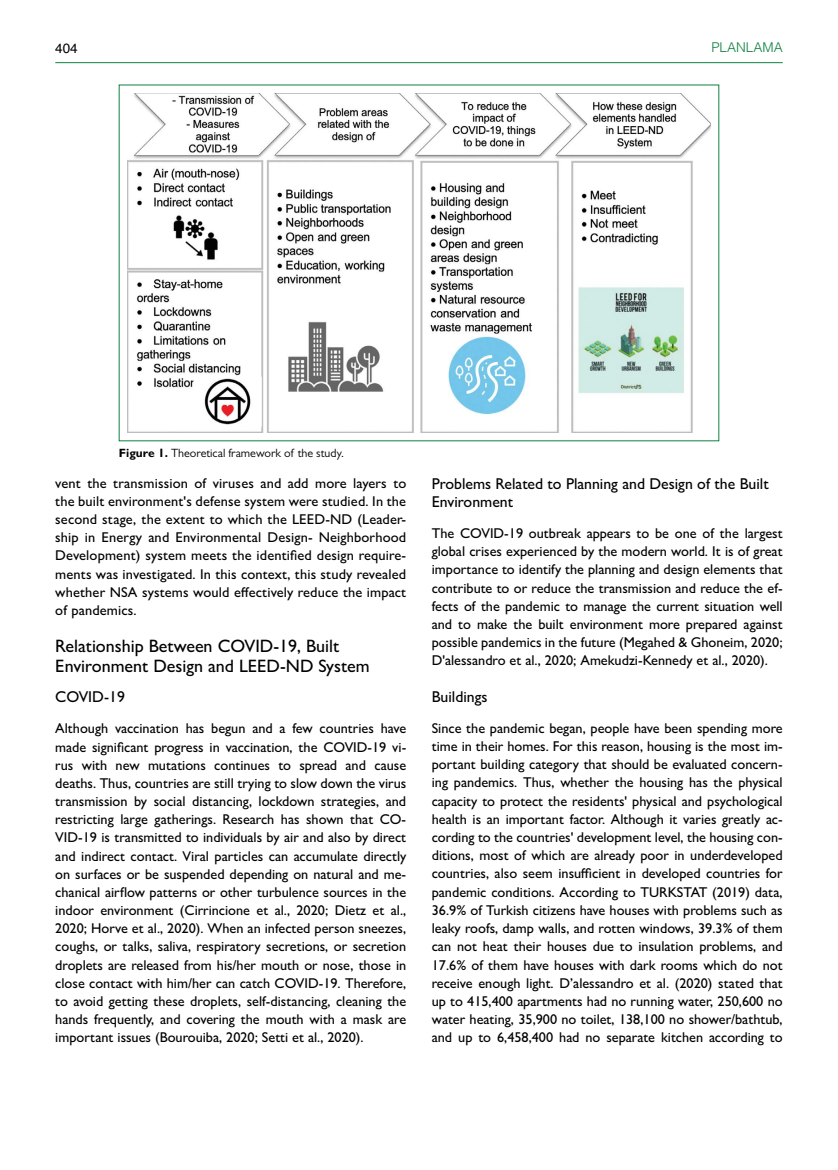
<style>
.page{position:relative;width:838px;height:1170px;background:#fff}
.page>*{position:absolute;margin:0;border:0;box-sizing:border-box;transform-origin:0 0}
.t1{font:500 18px/19.2px "Gill Sans MT Pro";color:#000}
.t2{font:500 15.75px/18.1px "Gill Sans MT Pro";color:#000}
.t3{font:500 14.25px/18.1px "Gill Sans MT Pro";color:#000;text-align:justify}
.t4{font:300 13.5px "Helvetica";color:#0f8140}
.t5{font:13.5px "Helvetica";color:#000}
.t6{font:12px "Gill Sans MT Pro";color:#000}
.s1{font-weight:700}
</style>
<div class="page">
<hr style="left:55px;top:62px;width:727px;height:1px;background:#0f8140">
<img style="left:127px;top:93px;width:583px;height:339px">
<p class="t5" style="left:55px;top:37px;width:24px">404</p>
<p class="t4" style="left:711px;top:36px;width:73px">PLANLAMA</p>
<p class="t6" style="left:119px;top:445px;width:226px"><span class="s1">Figure 1.</span> Theoretical framework of the study.</p>
<p class="t3" style="left:55px;top:473px;width:352px">vent the transmission of viruses and add more layers to the built environment's defense system were studied. In the second stage, the extent to which the LEED-ND (Leader&shy;ship in Energy and Environmental Design- Neighborhood Development) system meets the identified design require&shy;ments was investigated. In this context, this study revealed whether NSA systems would effectively reduce the impact of pandemics.</p>
<p class="t1" style="left:55px;top:636px;width:316px">Relationship Between COVID-19, Built<br>Environment Design and LEED-ND System</p>
<p class="t2" style="left:55px;top:688px;width:71px">COVID-19</p>
<p class="t3" style="left:55px;top:719px;width:352px">Although vaccination has begun and a few countries have made significant progress in vaccination, the COVID-19 vi&shy;rus with new mutations continues to spread and cause deaths. Thus, countries are still trying to slow down the virus transmission by social distancing, lockdown strategies, and restricting large gatherings. Research has shown that CO-VID-19 is transmitted to individuals by air and also by direct and indirect contact. Viral particles can accumulate directly on surfaces or be suspended depending on natural and me&shy;chanical airflow patterns or other turbulence sources in the indoor environment (Cirrincione et al., 2020; Dietz et al., 2020; Horve et al., 2020). When an infected person sneezes, coughs, or talks, saliva, respiratory secretions, or secretion droplets are released from his/her mouth or nose, those in close contact with him/her can catch COVID-19. Therefore, to avoid getting these droplets, self-distancing, cleaning the hands frequently, and covering the mouth with a mask are important issues (Bourouiba, 2020; Setti et al., 2020).</p>
<p class="t2" style="left:432px;top:474px;width:338px">Problems Related to Planning and Design of the Built<br>Environment</p>
<p class="t3" style="left:432px;top:524px;width:352px">The COVID-19 outbreak appears to be one of the largest global crises experienced by the modern world. It is of great importance to identify the planning and design elements that contribute to or reduce the transmission and reduce the ef&shy;fects of the pandemic to manage the current situation well and to make the built environment more prepared against possible pandemics in the future (Megahed &amp; Ghoneim, 2020; D'alessandro et al., 2020; Amekudzi-Kennedy et al., 2020).</p>
<p class="t2" style="left:432px;top:687px;width:57px">Buildings</p>
<p class="t3" style="left:432px;top:718px;width:352px">Since the pandemic began, people have been spending more time in their homes. For this reason, housing is the most im&shy;portant building category that should be evaluated concern&shy;ing pandemics. Thus, whether the housing has the physical capacity to protect the residents' physical and psychological health is an important factor. Although it varies greatly ac&shy;cording to the countries' development level, the housing con&shy;ditions, most of which are already poor in underdeveloped countries, also seem insufficient in developed countries for pandemic conditions. According to TURKSTAT (2019) data, 36.9% of Turkish citizens have houses with problems such as leaky roofs, damp walls, and rotten windows, 39.3% of them can not heat their houses due to insulation problems, and 17.6% of them have houses with dark rooms which do not receive enough light. D’alessandro et al. (2020) stated that up to 415,400 apartments had no running water, 250,600 no water heating, 35,900 no toilet, 138,100 no shower/bathtub, and up to 6,458,400 had no separate kitchen according to</p>
</div>
